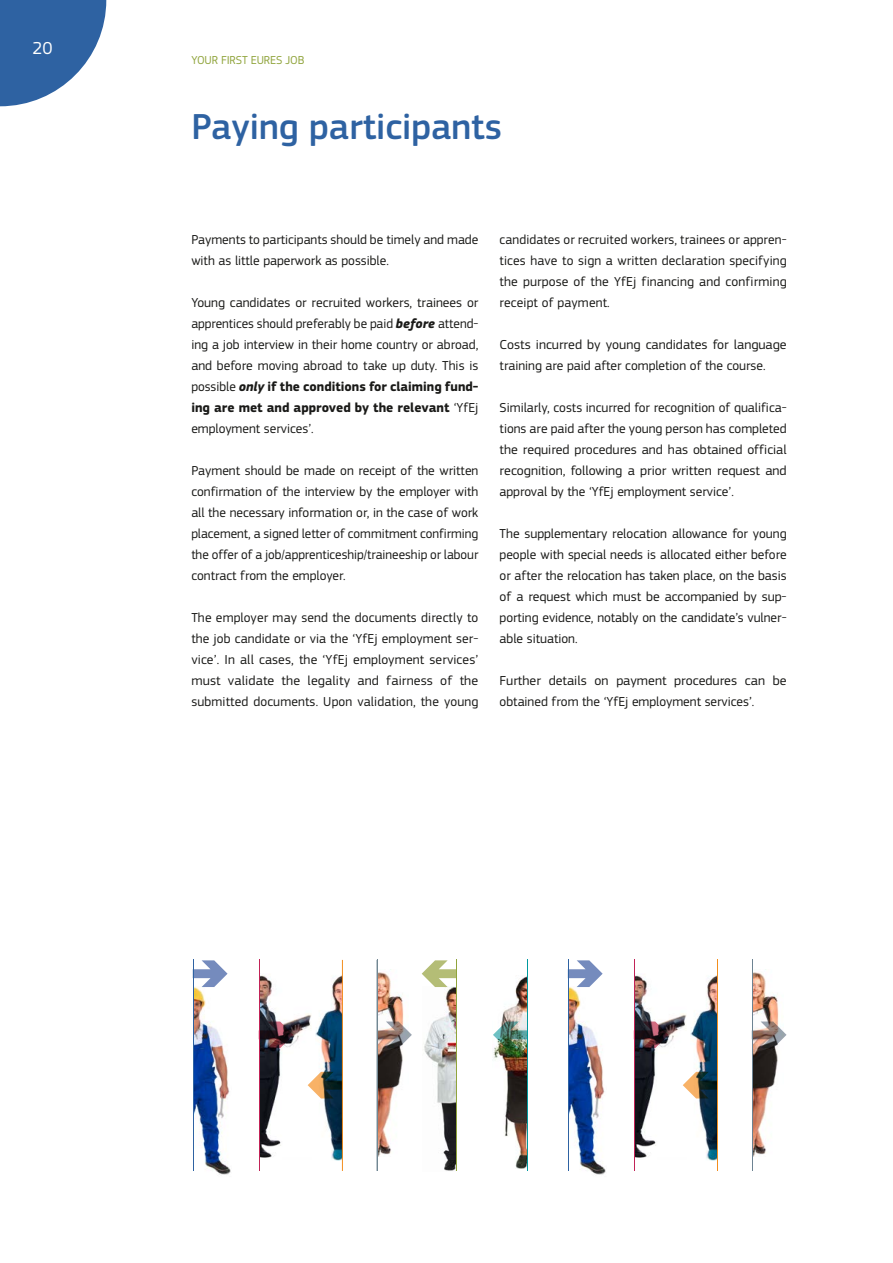
<style>
.page{position:relative;width:893px;height:1263px;background:#fff}
.page>*{position:absolute;margin:0;border:0;box-sizing:border-box;transform-origin:0 0}
.Heading_1{font:500 37.5px "EC Square Sans Pro";color:#2e62a2}
.t1{font:18px "EC Square Sans Pro";color:#fff}
.Body{font:13.5px/21px "EC Square Sans Pro";color:#1a1a18;text-align:justify}
.t2{font:12px "EC Square Sans Pro";letter-spacing:-.01em;color:#90a43c}
.s1{font-weight:700;font-style:italic}
.s2{font-weight:700}
</style>
<div class="page">
<svg style="left:0;top:0;width:106px;height:106px"></svg>
<img style="left:194px;top:987px;width:37px;height:188px">
<img style="left:260px;top:975px;width:51px;height:183px">
<img style="left:316px;top:964px;width:26px;height:196px">
<img style="left:378px;top:969px;width:26px;height:187px">
<img style="left:424px;top:987px;width:31px;height:184px">
<img style="left:493px;top:976px;width:34px;height:193px">
<img style="left:569px;top:987px;width:37px;height:188px">
<img style="left:635px;top:975px;width:51px;height:183px">
<img style="left:691px;top:975px;width:26px;height:185px">
<img style="left:753px;top:969px;width:26px;height:187px">
<svg style="left:194px;top:960px;width:34px;height:27px"></svg>
<svg style="left:569px;top:960px;width:34px;height:27px"></svg>
<svg style="left:260px;top:1021px;width:33px;height:27px"></svg>
<svg style="left:308px;top:1072px;width:34px;height:26px"></svg>
<svg style="left:378px;top:1021px;width:34px;height:27px"></svg>
<svg style="left:493px;top:1021px;width:34px;height:27px"></svg>
<svg style="left:635px;top:1021px;width:33px;height:27px"></svg>
<svg style="left:683px;top:1072px;width:34px;height:26px"></svg>
<svg style="left:753px;top:1021px;width:33px;height:27px"></svg>
<hr style="left:259px;top:960px;width:1px;height:211px;background:#c22357">
<hr style="left:342px;top:960px;width:1px;height:211px;background:#f38e20">
<hr style="left:193px;top:960px;width:1px;height:211px;background:#2e62a2">
<hr style="left:377px;top:960px;width:1px;height:211px;background:#718792">
<hr style="left:527px;top:960px;width:1px;height:211px;background:#009a9f">
<hr style="left:634px;top:960px;width:1px;height:211px;background:#c22357">
<hr style="left:718px;top:960px;width:1px;height:211px;background:#f38e1d">
<hr style="left:568px;top:960px;width:1px;height:211px;background:#2e62a2">
<svg style="left:422px;top:960px;width:34px;height:27px"></svg>
<hr style="left:456px;top:960px;width:1px;height:211px;background:#90a43c">
<hr style="left:752px;top:960px;width:1px;height:211px;background:#6d8392">
<h2 class="t1" style="left:33px;top:37px;width:22px">20</h2>
<p class="t2" style="left:191px;top:53px;width:115px">YOUR FIRST EURES JOB</p>
<h1 class="Heading_1" style="left:191px;top:105px;width:312px">Paying participants</h1>
<p class="Body" style="left:191px;top:229px;width:289px">Payments to participants should be timely and made with as little paperwork as possible.</p>
<p class="Body" style="left:191px;top:292px;width:289px">Young candidates or recruited workers, trainees or apprentices should preferably be paid <span class="s1">before</span> attend&shy;ing a job interview in their home country or abroad, and before moving abroad to take up duty. This is possible <span class="s1">only</span> <span class="s2">if the conditions for claiming fund&shy;ing are met and approved by the relevant</span> ‘YfEj employment services’.</p>
<p class="Body" style="left:191px;top:460px;width:289px">Payment should be made on receipt of the written confirmation of the interview by the employer with all the necessary information or, in the case of work placement, a signed letter of commitment confirming the offer of a job/apprenticeship/traineeship or labour contract from the employer.</p>
<p class="Body" style="left:191px;top:607px;width:289px">The employer may send the documents directly to the job candidate or via the ‘YfEj employment ser&shy;vice’. In all cases, the ‘YfEj employment services’ must validate the legality and fairness of the submitted documents. Upon validation, the young</p>
<p class="Body" style="left:500px;top:229px;width:289px">candidates or recruited workers, trainees or appren&shy;tices have to sign a written declaration specifying the purpose of the YfEj financing and confirming receipt of payment.</p>
<p class="Body" style="left:500px;top:334px;width:289px">Costs incurred by young candidates for language training are paid after completion of the course.</p>
<p class="Body" style="left:500px;top:397px;width:289px">Similarly, costs incurred for recognition of qualifica&shy;tions are paid after the young person has completed the required procedures and has obtained official recognition, following a prior written request and approval by the ‘YfEj employment service’.</p>
<p class="Body" style="left:500px;top:523px;width:289px">The supplementary relocation allowance for young people with special needs is allocated either before or after the relocation has taken place, on the basis of a request which must be accompanied by sup&shy;porting evidence, notably on the candidate’s vulner&shy;able situation.</p>
<p class="Body" style="left:500px;top:670px;width:289px">Further details on payment procedures can be obtained from the ‘YfEj employment services’.</p>
</div>
